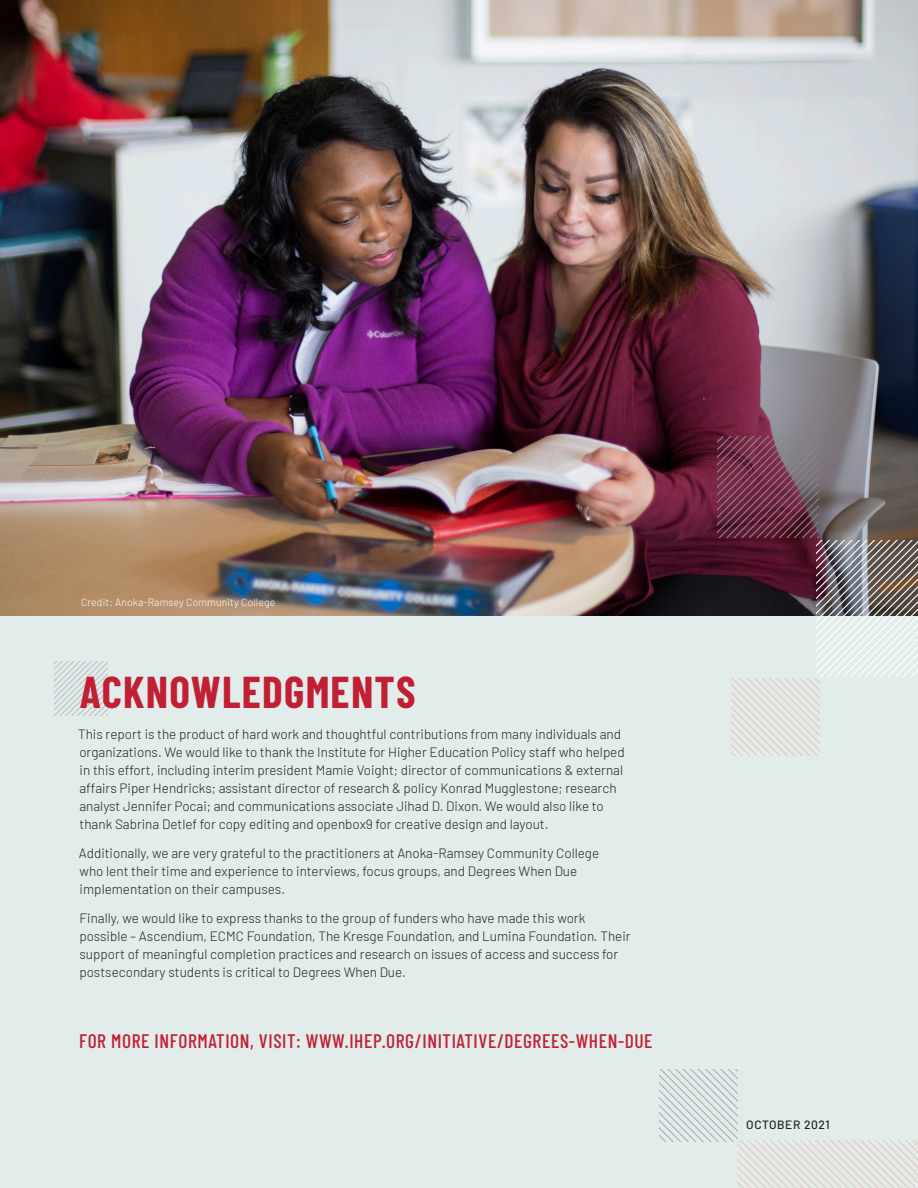
<style>
.page{position:relative;width:918px;height:1188px;background:#fff}
.page>*{position:absolute;margin:0;border:0;box-sizing:border-box;transform-origin:0 0}
.t1{font:700 43.5px "Barlow Condensed";letter-spacing:.03em;color:#c11f33}
.t2{font:500 19.5px "Barlow Condensed";letter-spacing:.03em;color:#c11f33}
.body{font:300 13.5px/18px "Barlow";color:#231f20}
.sidebar_body{font:500 12px "Barlow";letter-spacing:.05em;color:#231f20}
.sidebar_body-2{font:300 10.5px "Barlow";letter-spacing:.01em;color:#fff}
</style>
<div class="page">
<div style="left:0;top:616px;width:918px;height:572px;background:#e2eceb"></div>
<img style="left:0;top:0;width:918px;height:616px">
<svg style="left:660px;top:1069px;width:258px;height:119px"></svg>
<svg style="left:717px;top:436px;width:201px;height:320px"></svg>
<svg style="left:54px;top:662px;width:54px;height:53px"></svg>
<p class="sidebar_body-2" style="left:81px;top:594px;width:196px">Credit: Anoka-Ramsey Community College</p>
<h1 class="t1" style="left:80px;top:665px;width:338px">ACKNOWLEDGMENTS</h1>
<p class="body" style="left:78px;top:724px;width:548px">This report is the product of hard work and thoughtful contributions from many individuals and organizations. We would like to thank the Institute for Higher Education Policy staff who helped in this effort, including interim president Mamie Voight; director of communications &amp; external affairs Piper Hendricks; assistant director of research &amp; policy Konrad Mugglestone; research analyst Jennifer Pocai; and communications associate Jihad D. Dixon. We would also like to thank Sabrina Detlef for copy editing and openbox9 for creative design and layout.</p>
<p class="body" style="left:79px;top:843px;width:522px">Additionally, we are very grateful to the practitioners at Anoka-Ramsey Community College who lent their time and experience to interviews, focus groups, and Degrees When Due implementation on their campuses.</p>
<p class="body" style="left:79px;top:908px;width:553px">Finally, we would like to express thanks to the group of funders who have made this work possible – Ascendium, ECMC Foundation, The Kresge Foundation, and Lumina Foundation. Their support of meaningful completion practices and research on issues of access and success for postsecondary students is critical to Degrees When Due.</p>
<h1 class="t2" style="left:79px;top:1027px;width:575px">FOR MORE INFORMATION, VISIT: WWW.IHEP.ORG/INITIATIVE/DEGREES-WHEN-DUE</h1>
<p class="sidebar_body" style="left:746px;top:1116px;width:85px">OCTOBER 2021</p>
</div>
